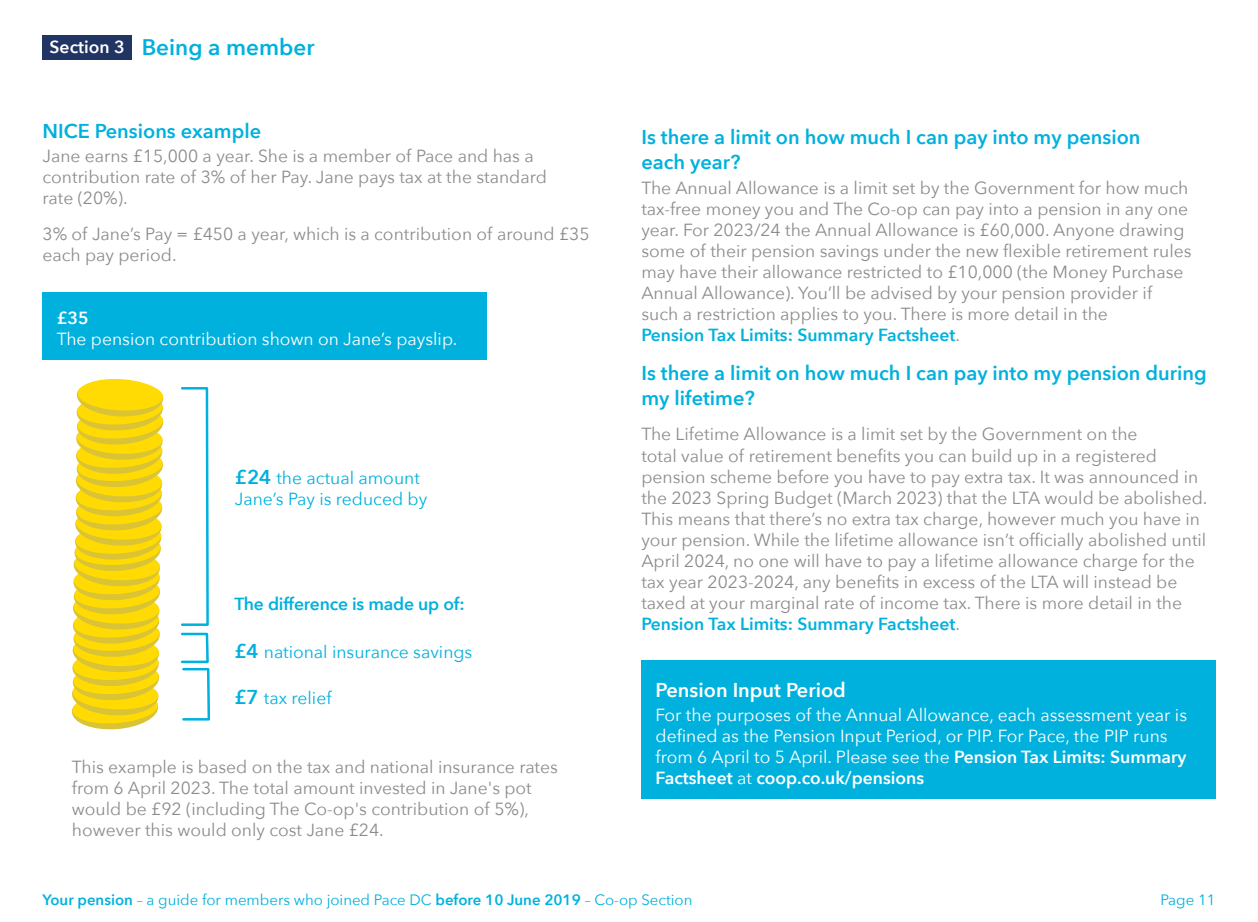
<style>
.page{position:relative;width:1258px;height:922px;background:#fff}
.page>*{position:absolute;margin:0;border:0;box-sizing:border-box;transform-origin:0 0}
.t1{font:600 22.5px "Avenir Next";color:#00b1dd}
.t2{font:600 20px/25px "Avenir Next";color:#00b1dd}
.t3{font:600 20px "Avenir Next";color:#fff}
.t4{font:17.5px/21px "Avenir Next";color:#8c8c8b}
.t5{font:17.5px/21px "Avenir Next";color:#fff}
.t6{font:17.5px/21px "Avenir Next";color:#00b1dd}
.t7{font:600 17.5px "Avenir Next";letter-spacing:-.01em;color:#00b1dd}
.t8{font:600 17.5px "Avenir Next";color:#fff}
.t9{font:15px "Avenir Next";color:#00b1dd}
.s1{font-size:17.5px;color:#fff}
.s2{font-weight:600;font-size:20px}
.s3{font-weight:600;color:#00b1dd}
.s4{font-weight:600}
</style>
<div class="page">
<div style="left:641px;top:660px;width:574px;height:138px;background:#00b1dd"></div>
<div style="left:43px;top:35px;width:89px;height:25px;background:#203564"></div>
<div style="left:43px;top:292px;width:444px;height:67px;background:#00b1dd"></div>
<svg style="left:71px;top:378px;width:93px;height:352px;background:#f3d72f"></svg>
<svg style="left:181px;top:387px;width:30px;height:334px"></svg>
<p class="t1" style="left:50px;top:28px;width:266px"><span class="s1">Section 3</span> Being a member</p>
<p class="t2" style="left:43px;top:118px;width:220px">NICE Pensions example</p>
<p class="t4" style="left:43px;top:145px;width:506px">Jane earns £15,000 a year. She is a member of Pace and has a contribution rate of 3% of her Pay. Jane pays tax at the standard rate (20%).</p>
<p class="t4" style="left:43px;top:222px;width:548px">3% of Jane’s Pay = £450 a year, which is a contribution of around £35 each pay period.</p>
<p class="t8" style="left:57px;top:302px;width:34px">£35</p>
<p class="t5" style="left:57px;top:327px;width:402px">The pension contribution shown on Jane’s payslip.</p>
<p class="t6" style="left:235px;top:466px;width:194px"><span class="s2">£24</span> the actual amount<br>Jane’s Pay is reduced by</p>
<p class="t7" style="left:234px;top:588px;width:232px">The difference is made up of:</p>
<p class="t6" style="left:234px;top:640px;width:239px"><span class="s2">£4</span> national insurance savings</p>
<p class="t6" style="left:234px;top:686px;width:99px"><span class="s2">£7</span> tax relief</p>
<p class="t4" style="left:72px;top:755px;width:487px">This example is based on the tax and national insurance rates from 6 April 2023. The total amount invested in Jane's pot would be £92 (including The Co-op's contribution of 5%), however this would only cost Jane £24.</p>
<p class="t2" style="left:641px;top:124px;width:501px">Is there a limit on how much I can pay into my pension each year?</p>
<p class="t4" style="left:641px;top:176px;width:552px">The Annual Allowance is a limit set by the Government for how much tax-free money you and The Co-op can pay into a pension in any one year. For 2023/24 the Annual Allowance is £60,000. Anyone drawing some of their pension savings under the new flexible retirement rules may have their allowance restricted to £10,000 (the Money Purchase Annual Allowance). You’ll be advised by your pension provider if such a restriction applies to you. There is more detail in the<br><span class="s3">Pension Tax Limits: Summary Factsheet</span>.</p>
<p class="t2" style="left:641px;top:360px;width:567px">Is there a limit on how much I can pay into my pension during my lifetime?</p>
<p class="t4" style="left:641px;top:423px;width:567px">The Lifetime Allowance is a limit set by the Government on the<br>total value of retirement benefits you can build up in a registered pension scheme before you have to pay extra tax. It was announced in the 2023 Spring Budget (March 2023) that the LTA would be abolished.<br>This means that there’s no extra tax charge, however much you have in your pension. While the lifetime allowance isn’t officially abolished until April 2024, no one will have to pay a lifetime allowance charge for the tax year 2023-2024, any benefits in excess of the LTA will instead be taxed at your marginal rate of income tax. There is more detail in the <span class="s3">Pension Tax Limits: Summary Factsheet</span>.</p>
<p class="t3" style="left:656px;top:672px;width:192px">Pension Input Period</p>
<p class="t5" style="left:656px;top:703px;width:533px">For the purposes of the Annual Allowance, each assessment year is defined as the Pension Input Period, or PIP. For Pace, the PIP runs from 6 April to 5 April. Please see the <span class="s4">Pension Tax Limits: Summary Factsheet</span> at <span class="s4">coop.co.uk/pensions</span></p>
<p class="t9" style="left:43px;top:886px;width:651px"><span class="s4">Your pension</span> – a guide for members who joined Pace DC <span class="s4">before 10 June 2019</span> – Co-op Section</p>
<p class="t9" style="left:1160px;top:886px;width:57px">Page 11</p>
</div>
